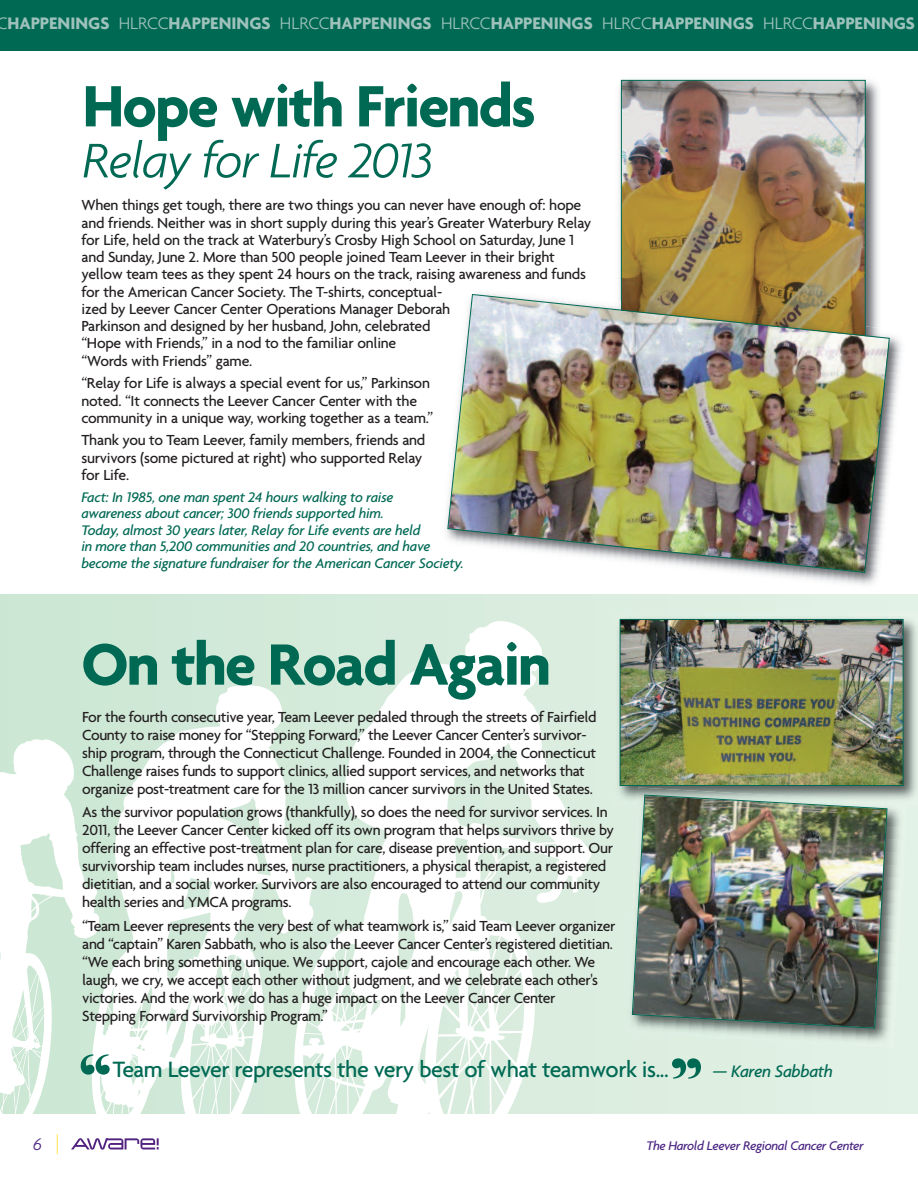
<style>
.page{position:relative;width:918px;height:1188px;background:#fff}
.page>*{position:absolute;margin:0;border:0;box-sizing:border-box;transform-origin:0 0}
.t1{font:500 106.5px "Big Caslon";color:#006954}
.t2{font:700 63px "Agenda";letter-spacing:-.035em;color:#006954}
.t3{font:italic 300 52.5px "Agenda";letter-spacing:-.035em;color:#006954}
.t4{font:500 24px "Agenda";letter-spacing:-.02em;color:#006954}
.t5{font:700 18px "Agenda";color:#9ec2bb}
.t6{font:italic 500 18px "Agenda";letter-spacing:-.02em;color:#006954}
.t7{font:italic 300 18px "Agenda";color:#4a2582}
.t8{font:500 15.75px/18px "Agenda";letter-spacing:-.025em;color:#231f20}
.t9{font:italic 500 15px/16.5px "Agenda";letter-spacing:-.015em;color:#006954}
.t10{font:italic 500 13.5px "Agenda";letter-spacing:-.03em;color:#4a2582}
.s1{font-weight:300}
</style>
<div class="page">
<img style="left:619px;top:79px;width:260px;height:205px">
<img style="left:623px;top:82px;width:241px;height:202px">
<div style="left:0;top:594px;width:918px;height:520px;background:linear-gradient(to right,#cce6d3,#e4f2e7)"></div>
<svg style="left:92px;top:684px;width:198px;height:430px"></svg>
<svg style="left:290px;top:621px;width:301px;height:493px;fill:#dbeddf"></svg>
<div style="left:0;top:0;width:918px;height:50px;background:#006954"></div>
<svg style="left:0;top:736px;width:159px;height:418px"></svg>
<img style="left:613px;top:612px;width:305px;height:194px">
<img style="left:622px;top:621px;width:279px;height:163px">
<div style="left:620px;top:619px;width:283px;height:167px;border:1px solid #006954"></div>
<img style="left:624px;top:806px;width:284px;height:242px">
<img style="left:637px;top:788px;width:271px;height:18px">
<img style="left:632px;top:794px;width:256px;height:235px">
<img style="left:445px;top:284px;width:457px;height:301px">
<img style="left:447px;top:294px;width:443px;height:279px">
<p class="t5" style="left:-3px;top:12px;width:920px"><span class="s1">C</span>HAPPENINGS <span class="s1">HLRCC</span>HAPPENINGS <span class="s1">HLRCC</span>HAPPENINGS <span class="s1">HLRCC</span>HAPPENINGS <span class="s1">HLRCC</span>HAPPENINGS <span class="s1">HLRCC</span>HAPPENINGS</p>
<h2 class="t2" style="left:82px;top:68px;width:455px">Hope with Friends</h2>
<h3 class="t3" style="left:82px;top:129px;width:352px">Relay for Life 2013</h3>
<p class="t8" style="left:81px;top:196px;width:511px;line-height:17.2px">When things get tough, there are two things you can never have enough of: hope and friends. Neither was in short supply during this year’s Greater Waterbury Relay for Life, held on the track at Waterbury’s Crosby High School on Saturday, June 1 and Sunday, June 2. More than 500 people joined Team Leever in their bright yellow team tees as they spent 24 hours on the track, raising awareness and funds for the American Cancer Society. The T-shirts, conceptual-<br>ized by Leever Cancer Center Operations Manager Deborah<br>Parkinson and designed by her husband, John, celebrated<br>“Hope with Friends,” in a nod to the familiar online<br>“Words with Friends” game.</p>
<p class="t8" style="left:81px;top:374px;width:353px;line-height:17.2px">“Relay for Life is always a special event for us,” Parkinson noted. “It connects the Leever Cancer Center with the community in a unique way, working together as a team.”</p>
<p class="t8" style="left:81px;top:431px;width:345px;line-height:17.2px">Thank you to Team Leever, family members, friends and survivors (some pictured at right) who supported Relay for Life.</p>
<p class="t9" style="left:81px;top:488px;width:384px">Fact: In 1985, one man spent 24 hours walking to raise<br>awareness about cancer; 300 friends supported him.<br>Today, almost 30 years later, Relay for Life events are held<br>in more than 5,200 communities and 20 countries, and have become the signature fundraiser for the American Cancer Society.</p>
<h2 class="t2" style="left:81px;top:626px;width:472px">On the Road Again</h2>
<p class="t8" style="left:82px;top:707px;width:516px">For the fourth consecutive year, Team Leever pedaled through the streets of Fairfield County to raise money for “Stepping Forward,” the Leever Cancer Center’s survivor&shy;ship program, through the Connecticut Challenge. Founded in 2004, the Connecticut Challenge raises funds to support clinics, allied support services, and networks that organize post-treatment care for the 13 million cancer survivors in the United States.</p>
<p class="t8" style="left:82px;top:803px;width:533px">As the survivor population grows (thankfully), so does the need for survivor services. In 2011, the Leever Cancer Center kicked off its own program that helps survivors thrive by offering an effective post-treatment plan for care, disease prevention, and support. Our survivorship team includes nurses, nurse practitioners, a physical therapist, a registered dietitian, and a social worker. Survivors are also encouraged to attend our community health series and YMCA programs.</p>
<p class="t8" style="left:82px;top:916px;width:535px">“Team Leever represents the very best of what teamwork is,” said Team Leever organizer and “captain” Karen Sabbath, who is also the Leever Cancer Center’s registered dietitian. “We each bring something unique. We support, cajole and encourage each other. We laugh, we cry, we accept each other without judgment, and we celebrate each other's victories. And the work we do has a huge impact on the Leever Cancer Center<br>Stepping Forward Survivorship Program.”</p>
<h1 class="t1" style="left:82px;top:1032px;width:30px">“</h1>
<h3 class="t4" style="left:113px;top:1054px;width:558px">Team Leever represents the very best of what teamwork is...</h3>
<p class="t6" style="left:713px;top:1060px;width:122px">— Karen Sabbath</p>
<h1 class="t1" style="left:700px;top:1101px;width:30px;rotate:-180deg">“</h1>
<p class="t7" style="left:33px;top:1133px;width:10px">6</p>
<p class="t10" style="left:646px;top:1137px;width:219px">The Harold Leever Regional Cancer Center</p>
</div>
